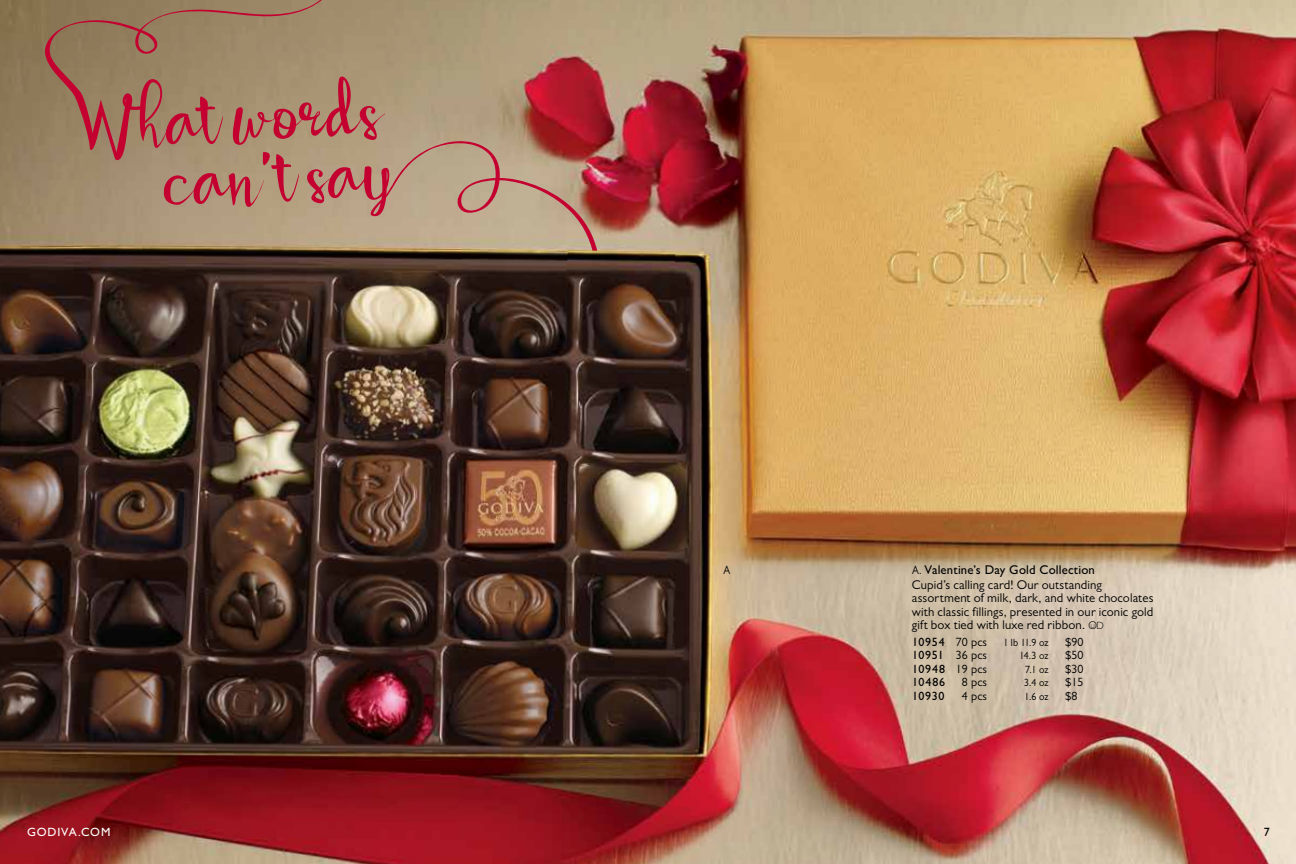
<style>
.page{position:relative;width:1296px;height:864px;background:#fff}
.page>*{position:absolute;margin:0;border:0;box-sizing:border-box;transform-origin:0 0}
.t1{font:12.75px/13.8px "Gill Sans MT Std";letter-spacing:.01em;color:#000}
.t2{font:500 12px "Gill Sans MT Std";letter-spacing:.07em;color:#000}
.t3{font:12px "Gill Sans MT Std";color:#000}
.t4{font:500 12px "Gill Sans MT Std";letter-spacing:.075em;color:#fff}
.t5{font:12px "Gill Sans MT Std";color:#000;scale:.85 1}
.t6{font:10.5px "Gill Sans MT Std";letter-spacing:-.005em;color:#000;scale:.95 1}
.s1{font-size:12px}
.s2{font-weight:500}
.s3{font-weight:300;font-size:11.25px}
.s4{font-weight:300;font-size:6px}
.s5{font-weight:300;font-size:10.5px}
.s6{font-weight:400}
</style>
<div class="page">
<img style="left:0;top:0;width:1296px;height:864px">
<svg style="left:43px;top:0;width:563px;height:343px;background:#91725d"></svg>
<img style="left:558px;top:250px;width:117px;height:183px">
<p class="t4" style="left:27px;top:825px;width:85px">godiva.com</p>
<p class="t5" style="left:724px;top:563px;width:10px">A</p>
<p class="t1" style="left:912px;top:563px;width:243px"><span class="s1">A.</span> <span class="s2">Valentine’s Day Gold Collection<br></span>Cupid’s calling card! Our outstanding assortment of milk, dark, and white chocolates with classic fillings, presented in our iconic gold gift box tied with luxe red ribbon. <span class="s3">O</span><span class="s4">U</span> <span class="s5">D</span></p>
<p class="t2" style="left:912px;top:635px;width:77px">10954 <span class="s6">70 pcs</span></p>
<p class="t6" style="left:1003px;top:636px;width:49px">1 lb 11.9 oz</p>
<p class="t3" style="left:1065px;top:635px;width:20px">$90</p>
<p class="t2" style="left:912px;top:648px;width:77px">10951 <span class="s6">36 pcs</span></p>
<p class="t6" style="left:1019px;top:650px;width:32px">14.3 oz</p>
<p class="t3" style="left:1065px;top:648px;width:20px">$50</p>
<p class="t2" style="left:912px;top:662px;width:77px">10948 <span class="s6">19 pcs</span></p>
<p class="t6" style="left:1025px;top:663px;width:26px">7.1 oz</p>
<p class="t3" style="left:1065px;top:662px;width:20px">$30</p>
<p class="t2" style="left:912px;top:675px;width:35px">10486</p>
<p class="t3" style="left:962px;top:675px;width:27px">8 pcs</p>
<p class="t6" style="left:1024px;top:677px;width:27px">3.4 oz</p>
<p class="t3" style="left:1065px;top:675px;width:20px">$15</p>
<p class="t2" style="left:912px;top:689px;width:34px">10930</p>
<p class="t3" style="left:962px;top:689px;width:27px">4 pcs</p>
<p class="t6" style="left:1024px;top:690px;width:27px">1.6 oz</p>
<p class="t3" style="left:1065px;top:689px;width:14px">$8</p>
<p class="t2" style="left:1264px;top:825px;width:7px">7</p>
</div>
